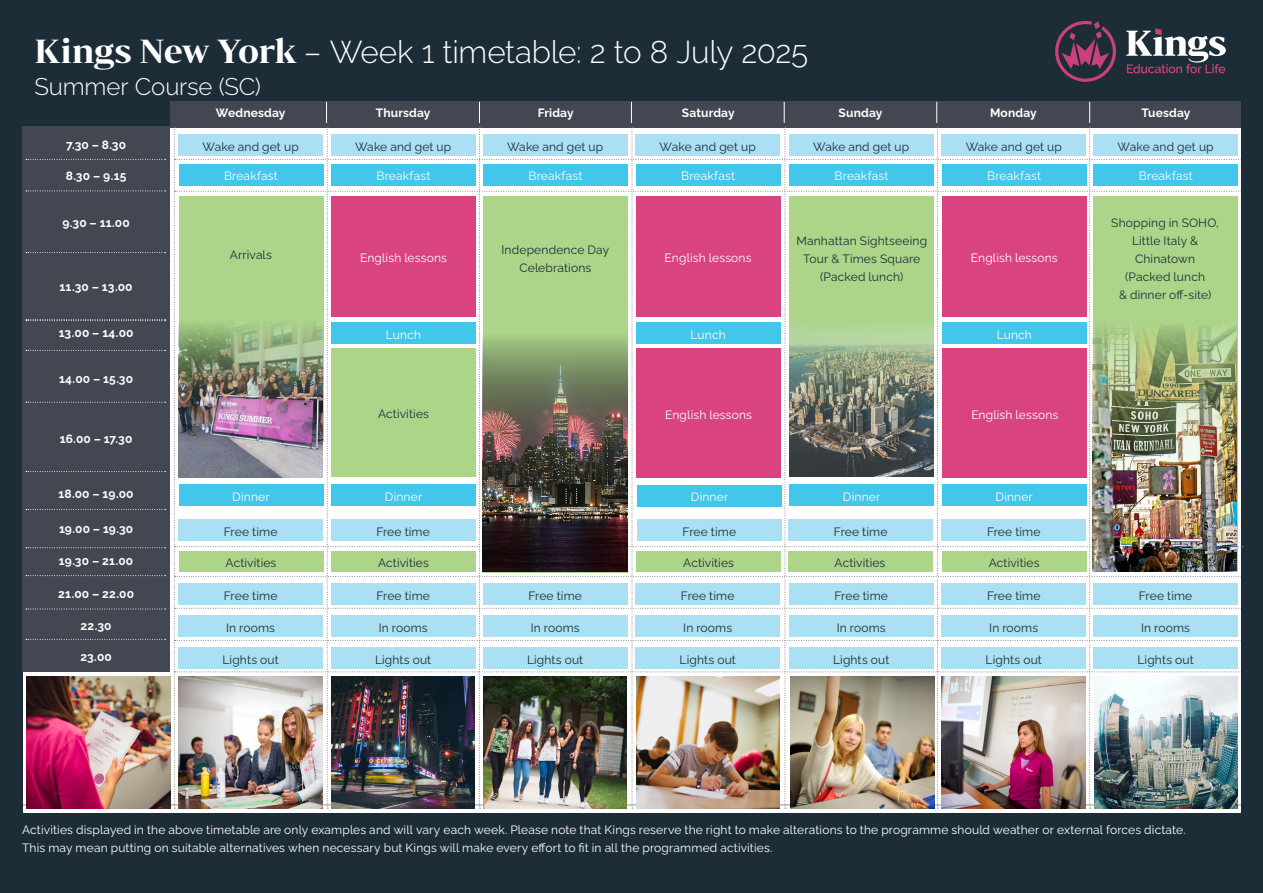
<style>
.page{position:relative;width:1263px;height:893px;background:#fff}
.page>*{position:absolute;margin:0;border:0;box-sizing:border-box;transform-origin:0 0}
.H3__single_column{font:31.5px "Raleway v 4020 Light";letter-spacing:-.01em;color:#fff}
.H3__single_column-2{font:24px "Raleway v 4020 Light";letter-spacing:-.005em;color:#fff}
.Body{font:12px/18px "Raleway v 4020 Regular";letter-spacing:.015em;color:#1d2d38;text-align:center}
.Body-2{font:12px "Raleway v 4020 Regular";letter-spacing:.015em;color:#fff}
.Body-3{font:12px "Raleway v 4020 Bold";letter-spacing:.01em;color:#fff}
.s1{font-family:"Bw Darius";font-weight:700}
</style>
<div class="page">
<div style="left:0;top:0;width:1263px;height:127px;background:#1d2d38"></div>
<div style="left:170px;top:101px;width:1072px;height:26px;background:#424751"></div>
<svg style="left:1126px;top:28px;width:100px;height:45px"></svg>
<svg style="left:1055px;top:21px;width:61px;height:61px"></svg>
<div style="left:0;top:0;width:22px;height:893px;background:#1d2d38"></div>
<div style="left:1242px;top:0;width:21px;height:893px;background:#1d2d38"></div>
<div style="left:21px;top:813px;width:1242px;height:80px;background:#1d2d38"></div>
<div style="left:22px;top:127px;width:148px;height:32px;background:#424751"></div>
<div style="left:22px;top:472px;width:148px;height:40px;background:#424751"></div>
<div style="left:22px;top:608px;width:148px;height:32px;background:#424751"></div>
<div style="left:22px;top:191px;width:148px;height:61px;background:#424751"></div>
<div style="left:22px;top:543px;width:148px;height:33px;background:#424751"></div>
<div style="left:22px;top:159px;width:148px;height:32px;background:#424751"></div>
<div style="left:22px;top:511px;width:148px;height:32px;background:#424751"></div>
<div style="left:22px;top:317px;width:148px;height:29px;background:#424751"></div>
<div style="left:22px;top:640px;width:148px;height:32px;background:#424751"></div>
<div style="left:22px;top:576px;width:148px;height:32px;background:#424751"></div>
<svg style="left:26px;top:159px;width:140px;height:1px"></svg>
<svg style="left:26px;top:509px;width:140px;height:1px"></svg>
<svg style="left:26px;top:575px;width:140px;height:1px"></svg>
<svg style="left:26px;top:609px;width:140px;height:1px"></svg>
<svg style="left:26px;top:639px;width:140px;height:1px"></svg>
<svg style="left:26px;top:191px;width:140px;height:1px"></svg>
<img style="left:26px;top:676px;width:144px;height:132px">
<div style="left:22px;top:252px;width:148px;height:67px;background:#424751"></div>
<svg style="left:26px;top:547px;width:140px;height:1px"></svg>
<div style="left:22px;top:344px;width:148px;height:67px;background:#424751"></div>
<div style="left:22px;top:403px;width:148px;height:69px;background:#424751"></div>
<svg style="left:26px;top:252px;width:140px;height:1px"></svg>
<svg style="left:26px;top:319px;width:140px;height:2px"></svg>
<svg style="left:26px;top:350px;width:140px;height:1px"></svg>
<svg style="left:26px;top:402px;width:140px;height:1px"></svg>
<svg style="left:26px;top:471px;width:140px;height:1px"></svg>
<img style="left:174px;top:102px;width:1069px;height:707px">
<div style="left:637px;top:485px;width:145px;height:22px;background:#42c6ea"></div>
<div style="left:636px;top:551px;width:145px;height:21px;background:#acd58a"></div>
<div style="left:637px;top:519px;width:145px;height:22px;background:#aadff4"></div>
<div style="left:636px;top:196px;width:144px;height:121px;background:#d84380"></div>
<div style="left:636px;top:323px;width:144px;height:21px;background:#42c6ea"></div>
<div style="left:636px;top:348px;width:145px;height:130px;background:#d84380"></div>
<div style="left:942px;top:196px;width:145px;height:121px;background:#d84380"></div>
<div style="left:942px;top:323px;width:145px;height:21px;background:#42c6ea"></div>
<div style="left:942px;top:348px;width:145px;height:130px;background:#d84380"></div>
<div style="left:941px;top:519px;width:145px;height:22px;background:#aadff4"></div>
<div style="left:942px;top:551px;width:144px;height:21px;background:#acd58a"></div>
<img style="left:789px;top:320px;width:144px;height:157px">
<div style="left:789px;top:196px;width:145px;height:123px;background:#acd58a"></div>
<div style="left:789px;top:484px;width:145px;height:22px;background:#42c6ea"></div>
<div style="left:483px;top:196px;width:145px;height:123px;background:#acd58a"></div>
<img style="left:483px;top:333px;width:144px;height:239px">
<p class="H3__single_column" style="left:35px;top:27px;width:775px"><span class="s1">Kings New York</span> – Week 1 timetable: 2 to 8 July 2025</p>
<p class="H3__single_column-2" style="left:35px;top:67px;width:228px">Summer Course (SC)</p>
<p class="Body-3" style="left:216px;top:104px;width:71px">Wednesday</p>
<p class="Body-3" style="left:376px;top:104px;width:56px">Thursday</p>
<p class="Body-3" style="left:538px;top:104px;width:37px">Friday</p>
<p class="Body-3" style="left:682px;top:104px;width:54px">Saturday</p>
<p class="Body-3" style="left:838px;top:104px;width:45px">Sunday</p>
<p class="Body-3" style="left:990px;top:104px;width:48px">Monday</p>
<p class="Body-3" style="left:1141px;top:104px;width:50px">Tuesday</p>
<p class="Body-3" style="left:66px;top:135px;width:62px">7.30 – 8.30</p>
<p class="Body" style="left:202px;top:136px;width:98px">Wake and get up</p>
<p class="Body" style="left:355px;top:136px;width:98px">Wake and get up</p>
<p class="Body" style="left:507px;top:136px;width:98px">Wake and get up</p>
<p class="Body" style="left:660px;top:136px;width:98px">Wake and get up</p>
<p class="Body" style="left:813px;top:136px;width:98px">Wake and get up</p>
<p class="Body" style="left:966px;top:136px;width:98px">Wake and get up</p>
<p class="Body" style="left:1117px;top:136px;width:98px">Wake and get up</p>
<p class="Body-3" style="left:66px;top:167px;width:62px">8.30 – 9.15</p>
<p class="Body-2" style="left:224px;top:167px;width:55px">Breakfast</p>
<p class="Body-2" style="left:377px;top:167px;width:55px">Breakfast</p>
<p class="Body-2" style="left:528px;top:167px;width:55px">Breakfast</p>
<p class="Body-2" style="left:835px;top:167px;width:55px">Breakfast</p>
<p class="Body-2" style="left:681px;top:167px;width:55px">Breakfast</p>
<p class="Body-2" style="left:987px;top:167px;width:55px">Breakfast</p>
<p class="Body-2" style="left:1139px;top:167px;width:55px">Breakfast</p>
<p class="Body-3" style="left:62px;top:214px;width:69px">9.30 – 11.00</p>
<p class="Body-3" style="left:60px;top:277px;width:75px">11.30 – 13.00</p>
<p class="Body" style="left:230px;top:244px;width:44px">Arrivals</p>
<p class="Body-2" style="left:360px;top:248px;width:88px">English lessons</p>
<p class="Body" style="left:501px;top:240px;width:109px">Independence Day<br>Celebrations</p>
<p class="Body-2" style="left:665px;top:248px;width:88px">English lessons</p>
<p class="Body" style="left:796px;top:231px;width:132px">Manhattan Sightseeing<br>Tour &amp; Times Square</p>
<p class="Body" style="left:820px;top:267px;width:85px">(Packed lunch)</p>
<p class="Body-2" style="left:971px;top:248px;width:88px">English lessons</p>
<p class="Body" style="left:1111px;top:213px;width:109px">Shopping in SOHO,<br>Little Italy &amp;</p>
<p class="Body" style="left:1135px;top:249px;width:61px">Chinatown</p>
<p class="Body" style="left:1119px;top:267px;width:94px">(Packed lunch<br>&amp; dinner off-site)</p>
<p class="Body-3" style="left:59px;top:324px;width:76px">13.00 – 14.00</p>
<p class="Body-2" style="left:386px;top:325px;width:37px">Lunch</p>
<p class="Body-2" style="left:690px;top:325px;width:37px">Lunch</p>
<p class="Body-2" style="left:997px;top:325px;width:37px">Lunch</p>
<p class="Body-3" style="left:59px;top:370px;width:76px">14.00 – 15.30</p>
<p class="Body" style="left:378px;top:404px;width:52px">Activities</p>
<p class="Body-2" style="left:665px;top:405px;width:88px">English lessons</p>
<p class="Body-2" style="left:971px;top:405px;width:88px">English lessons</p>
<p class="Body-3" style="left:60px;top:429px;width:74px">16.00 – 17.30</p>
<p class="Body-3" style="left:59px;top:484px;width:77px">18.00 – 19.00</p>
<p class="Body-2" style="left:232px;top:487px;width:39px">Dinner</p>
<p class="Body-2" style="left:385px;top:487px;width:39px">Dinner</p>
<p class="Body-2" style="left:691px;top:488px;width:39px">Dinner</p>
<p class="Body-2" style="left:843px;top:487px;width:39px">Dinner</p>
<p class="Body-2" style="left:995px;top:487px;width:39px">Dinner</p>
<p class="Body-3" style="left:59px;top:519px;width:76px">19.00 – 19.30</p>
<p class="Body-3" style="left:59px;top:552px;width:76px">19.30 – 21.00</p>
<p class="Body" style="left:224px;top:522px;width:55px">Free time</p>
<p class="Body" style="left:376px;top:522px;width:55px">Free time</p>
<p class="Body" style="left:682px;top:522px;width:55px">Free time</p>
<p class="Body" style="left:834px;top:522px;width:55px">Free time</p>
<p class="Body" style="left:226px;top:553px;width:52px">Activities</p>
<p class="Body" style="left:378px;top:553px;width:52px">Activities</p>
<p class="Body" style="left:834px;top:553px;width:52px">Activities</p>
<p class="Body" style="left:683px;top:553px;width:52px">Activities</p>
<p class="Body" style="left:987px;top:522px;width:55px">Free time</p>
<p class="Body" style="left:989px;top:553px;width:52px">Activities</p>
<p class="Body-3" style="left:58px;top:584px;width:77px">21.00 – 22.00</p>
<p class="Body" style="left:224px;top:585px;width:55px">Free time</p>
<p class="Body" style="left:376px;top:585px;width:55px">Free time</p>
<p class="Body" style="left:528px;top:585px;width:55px">Free time</p>
<p class="Body" style="left:681px;top:585px;width:55px">Free time</p>
<p class="Body" style="left:834px;top:585px;width:55px">Free time</p>
<p class="Body" style="left:987px;top:585px;width:55px">Free time</p>
<p class="Body" style="left:1139px;top:585px;width:55px">Free time</p>
<p class="Body-3" style="left:81px;top:616px;width:32px">22.30</p>
<p class="Body" style="left:226px;top:617px;width:50px">In rooms</p>
<p class="Body" style="left:379px;top:617px;width:50px">In rooms</p>
<p class="Body" style="left:531px;top:617px;width:50px">In rooms</p>
<p class="Body" style="left:683px;top:617px;width:50px">In rooms</p>
<p class="Body" style="left:837px;top:617px;width:50px">In rooms</p>
<p class="Body" style="left:989px;top:617px;width:50px">In rooms</p>
<p class="Body" style="left:1141px;top:617px;width:50px">In rooms</p>
<p class="Body-3" style="left:80px;top:648px;width:33px">23.00</p>
<p class="Body" style="left:222px;top:649px;width:58px">Lights out</p>
<p class="Body" style="left:375px;top:649px;width:58px">Lights out</p>
<p class="Body" style="left:527px;top:649px;width:58px">Lights out</p>
<p class="Body" style="left:679px;top:649px;width:58px">Lights out</p>
<p class="Body" style="left:833px;top:649px;width:58px">Lights out</p>
<p class="Body" style="left:986px;top:649px;width:58px">Lights out</p>
<p class="Body" style="left:1137px;top:649px;width:58px">Lights out</p>
<p class="Body-2" style="left:22px;top:820px;width:1165px">Activities displayed in the above timetable are only examples and will vary each week. Please note that Kings reserve the right to make alterations to the programme should weather or external forces dictate.</p>
<p class="Body-2" style="left:22px;top:838px;width:752px">This may mean putting on suitable alternatives when necessary but Kings will make every effort to fit in all the programmed activities.</p>
</div>
